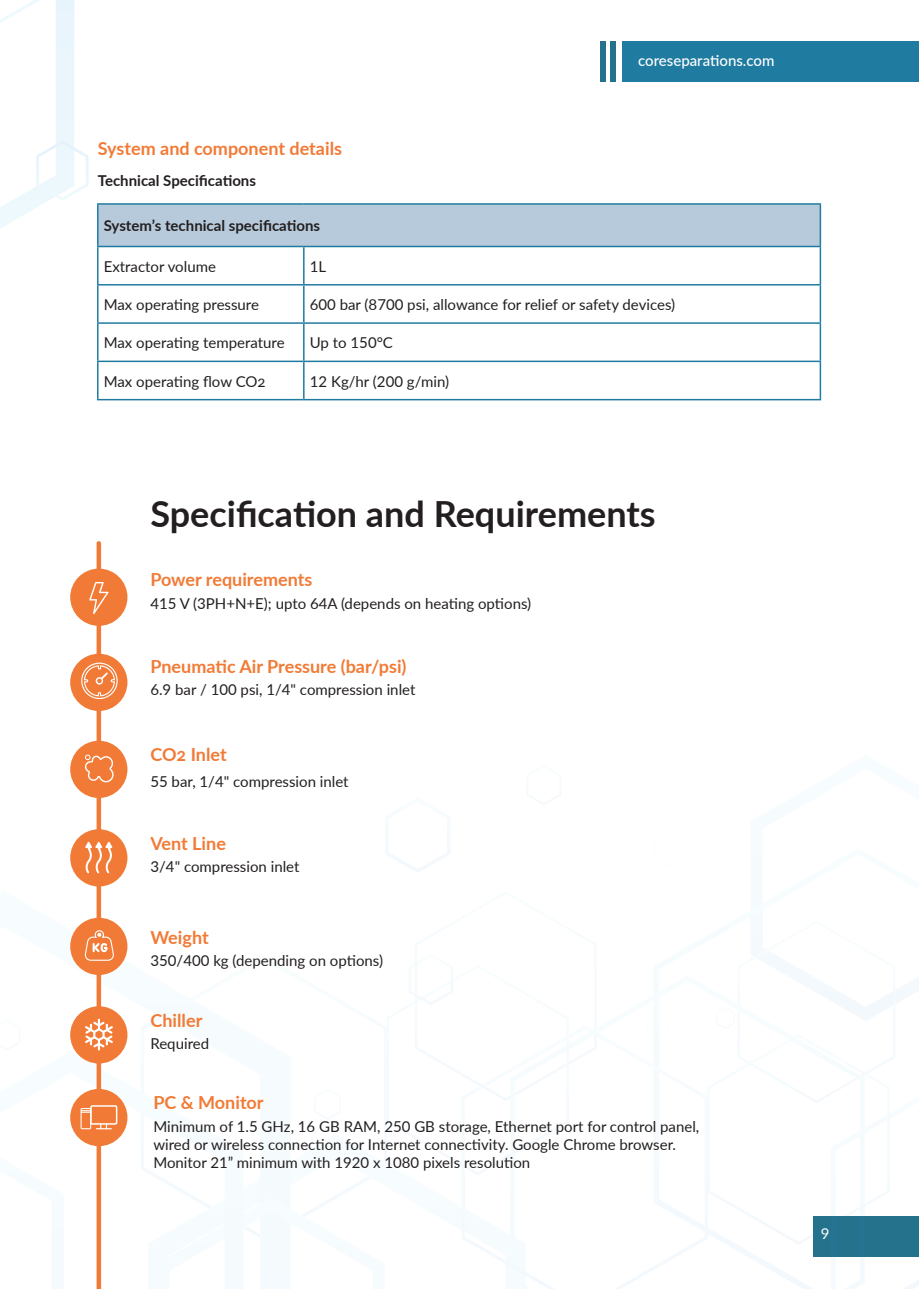
<style>
.page{position:relative;width:919px;height:1289px;background:#fff}
.page>*{position:absolute;margin:0;border:0;box-sizing:border-box;transform-origin:0 0}
.t1{font:700 36px "Lato";color:#231f20}
.t2{font:700 18px "Lato";color:#f17b36}
.t3{font:15px/18px "Lato";color:#231f20}
.t4{font:700 15px "Lato";color:#231f20}
.t5{font:500 15px "Lato";color:#fff}
.t6{font:15px "Lato";color:#fff}
</style>
<div class="page">
<div style="left:622px;top:41px;width:296px;height:41px;background:#207ba1"></div>
<div style="left:610px;top:41px;width:5px;height:41px;background:#25728d"></div>
<div style="left:600px;top:41px;width:6px;height:41px;background:#25728d"></div>
<svg style="left:386px;top:841px;width:64px;height:31px"></svg>
<svg style="left:527px;top:788px;width:34px;height:17px"></svg>
<svg style="left:384px;top:984px;width:212px;height:150px"></svg>
<svg style="left:334px;top:1134px;width:127px;height:63px"></svg>
<svg style="left:317px;top:1107px;width:24px;height:12px"></svg>
<svg style="left:244px;top:1197px;width:93px;height:91px"></svg>
<svg style="left:52px;top:1051px;width:191px;height:237px"></svg>
<svg style="left:461px;top:1025px;width:246px;height:263px"></svg>
<svg style="left:707px;top:908px;width:211px;height:380px"></svg>
<svg style="left:0;top:0;width:88px;height:228px"></svg>
<hr style="left:97px;top:543px;width:4px;height:745px;background:#f17b36">
<div style="left:70px;top:568px;width:57px;height:58px;background:#f17b36;border-radius:50%"></div>
<div style="left:70px;top:653px;width:57px;height:58px;background:#f17b36;border-radius:50%"></div>
<div style="left:70px;top:740px;width:57px;height:58px;background:#f17b36;border-radius:50%"></div>
<div style="left:70px;top:829px;width:57px;height:57px;background:#f17b36;border-radius:50%"></div>
<div style="left:70px;top:917px;width:57px;height:58px;background:#f17b36;border-radius:50%"></div>
<div style="left:70px;top:1006px;width:57px;height:57px;background:#f17b36;border-radius:50%"></div>
<div style="left:98px;top:204px;width:722px;height:42px;background:#b7cadb"></div>
<hr style="left:97px;top:203px;width:207px;height:2px;background:#207ba1">
<hr style="left:97px;top:205px;width:1px;height:41px;background:#207ba1">
<hr style="left:304px;top:203px;width:517px;height:2px;background:#207ba1">
<hr style="left:819px;top:205px;width:2px;height:41px;background:#207ba1">
<hr style="left:97px;top:246px;width:207px;height:1px;background:#207ba1">
<hr style="left:97px;top:247px;width:1px;height:37px;background:#207ba1">
<hr style="left:304px;top:246px;width:517px;height:1px;background:#207ba1">
<hr style="left:303px;top:247px;width:1px;height:37px;background:#207ba1">
<hr style="left:819px;top:247px;width:2px;height:37px;background:#207ba1">
<hr style="left:97px;top:284px;width:207px;height:1px;background:#207ba1">
<hr style="left:97px;top:285px;width:1px;height:37px;background:#207ba1">
<hr style="left:304px;top:284px;width:517px;height:1px;background:#207ba1">
<hr style="left:303px;top:285px;width:1px;height:37px;background:#207ba1">
<hr style="left:819px;top:285px;width:2px;height:37px;background:#207ba1">
<hr style="left:97px;top:322px;width:207px;height:2px;background:#207ba1">
<hr style="left:97px;top:324px;width:1px;height:36px;background:#207ba1">
<hr style="left:304px;top:322px;width:517px;height:2px;background:#207ba1">
<hr style="left:303px;top:324px;width:1px;height:36px;background:#207ba1">
<hr style="left:819px;top:324px;width:2px;height:36px;background:#207ba1">
<hr style="left:97px;top:360px;width:207px;height:2px;background:#207ba1">
<hr style="left:97px;top:362px;width:1px;height:37px;background:#207ba1">
<hr style="left:304px;top:360px;width:517px;height:2px;background:#207ba1">
<hr style="left:303px;top:362px;width:1px;height:37px;background:#207ba1">
<hr style="left:819px;top:362px;width:2px;height:37px;background:#207ba1">
<hr style="left:97px;top:399px;width:207px;height:1px;background:#207ba1">
<hr style="left:304px;top:399px;width:517px;height:1px;background:#207ba1">
<div style="left:70px;top:1088px;width:57px;height:58px;background:#f17b36;border-radius:50%"></div>
<div style="left:90px;top:1105px;width:27px;height:19px;border:1px solid #fff"></div>
<svg style="left:81px;top:1107px;width:30px;height:22px"></svg>
<svg style="left:89px;top:582px;width:19px;height:32px"></svg>
<svg style="left:83px;top:664px;width:33px;height:33px"></svg>
<div style="left:81px;top:662px;width:37px;height:37px;border:1px solid #fff;border-radius:50%"></div>
<svg style="left:84px;top:754px;width:30px;height:29px"></svg>
<svg style="left:85px;top:841px;width:27px;height:32px"></svg>
<svg style="left:84px;top:930px;width:30px;height:31px"></svg>
<svg style="left:85px;top:1018px;width:28px;height:32px"></svg>
<p class="t5" style="left:638px;top:49px;width:138px">coreseparations.com</p>
<p class="t2" style="left:98px;top:135px;width:246px">System and component details</p>
<p class="t4" style="left:98px;top:169px;width:160px">Technical Specifications</p>
<p class="t4" style="left:104px;top:215px;width:218px">System’s technical specifications</p>
<p class="t3" style="left:104px;top:256px;width:114px">Extractor volume</p>
<p class="t3" style="left:310px;top:256px;width:18px">1L</p>
<p class="t3" style="left:104px;top:295px;width:157px">Max operating pressure</p>
<p class="t3" style="left:310px;top:295px;width:367px">600 bar (8700 psi, allowance for relief or safety devices)</p>
<p class="t3" style="left:104px;top:333px;width:182px">Max operating temperature</p>
<p class="t3" style="left:310px;top:333px;width:85px">Up to 150°C</p>
<p class="t3" style="left:104px;top:371px;width:163px">Max operating flow CO2</p>
<p class="t3" style="left:310px;top:371px;width:141px">12 Kg/hr (200 g/min)</p>
<h1 class="t1" style="left:150px;top:487px;width:507px">Specification and Requirements</h1>
<p class="t2" style="left:150px;top:566px;width:163px">Power requirements</p>
<p class="t3" style="left:150px;top:593px;width:382px">415 V (3PH+N+E); upto 64A (depends on heating options)</p>
<p class="t2" style="left:150px;top:653px;width:258px">Pneumatic Air Pressure (bar/psi)</p>
<p class="t3" style="left:150px;top:680px;width:266px">6.9 bar / 100 psi, 1/4" compression inlet</p>
<p class="t2" style="left:150px;top:741px;width:78px">CO2 Inlet</p>
<p class="t3" style="left:150px;top:772px;width:200px">55 bar, 1/4" compression inlet</p>
<p class="t2" style="left:150px;top:829px;width:77px">Vent Line</p>
<p class="t3" style="left:150px;top:856px;width:150px">3/4" compression inlet</p>
<p class="t2" style="left:150px;top:924px;width:60px">Weight</p>
<p class="t3" style="left:150px;top:951px;width:234px">350/400 kg (depending on options)</p>
<p class="t2" style="left:150px;top:1006px;width:53px">Chiller</p>
<p class="t3" style="left:150px;top:1033px;width:60px">Required</p>
<p class="t2" style="left:153px;top:1089px;width:112px">PC &amp; Monitor</p>
<p class="t3" style="left:153px;top:1116px;width:547px">Minimum of 1.5 GHz, 16 GB RAM, 250 GB storage, Ethernet port for control panel, wired or wireless connection for Internet connectivity. Google Chrome browser.<br>Monitor 21” minimum with 1920 x 1080 pixels resolution</p>
<p class="t6" style="left:820px;top:1223px;width:10px">9</p>
</div>
